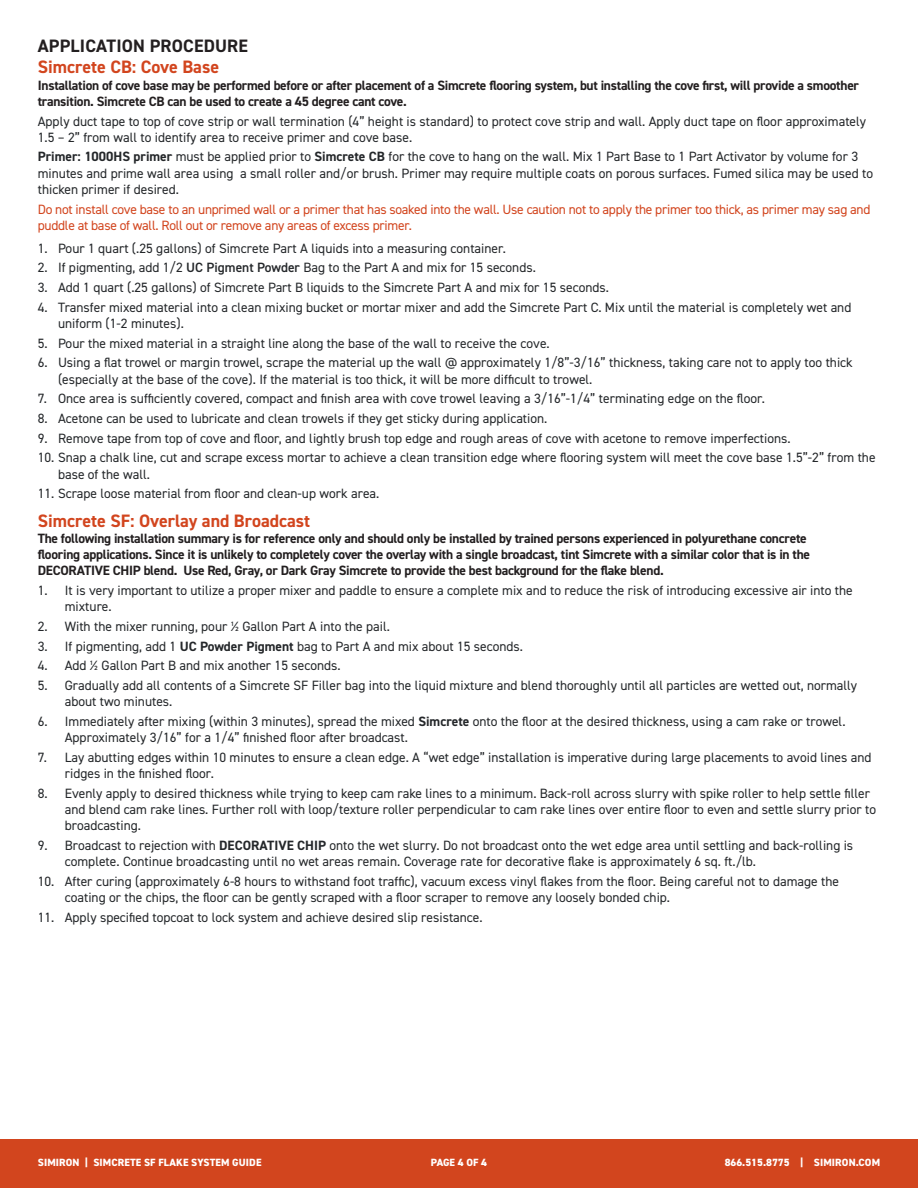
<style>
.page{position:relative;width:918px;height:1188px;background:#fff}
.page>*{position:absolute;margin:0;border:0;box-sizing:border-box;transform-origin:0 0}
.t1{font:700 18px "DIN2014";color:#d2451e}
.t2{font:700 18px "DIN2014";letter-spacing:.01em;color:#231f20}
.t3{font:13.5px/16.2px "DIN2014";color:#24272a}
.t4{font:700 13.5px/16.2px "DIN2014";letter-spacing:-.02em;color:#231f20}
.t5{font:13.5px/16.2px "DIN2014";letter-spacing:-.02em;color:#d2451e}
.t6{font:800 10.5px "DIN2014";letter-spacing:.01em;color:#fff}
.s1{font-weight:700}
.s2{font-weight:600}
</style>
<div class="page">
<div style="left:0;top:1139px;width:918px;height:49px;background:#d2451e"></div>
<h1 class="t2" style="left:38px;top:34px;width:212px">APPLICATION PROCEDURE</h1>
<h1 class="t1" style="left:38px;top:55px;width:183px">Simcrete CB: Cove Base</h1>
<p class="t4" style="left:38px;top:77px;width:823px">Installation of cove base may be performed before or after placement of a Simcrete flooring system, but installing the cove first, will provide a smoother transition. Simcrete CB can be used to create a 45 degree cant cove.</p>
<p class="t3" style="left:38px;top:113px;width:830px">Apply duct tape to top of cove strip or wall termination (4” height is standard) to protect cove strip and wall. Apply duct tape on floor approximately<br>1.5 – 2” from wall to identify area to receive primer and cove base.</p>
<p class="t3" style="left:38px;top:148px;width:837px"><span class="s1">Primer: 1000HS primer</span> must be applied prior to <span class="s1">Simcrete CB</span> for the cove to hang on the wall. Mix 1 Part Base to 1 Part Activator by volume for 3 minutes and prime wall area using a small roller and/or brush. Primer may require multiple coats on porous surfaces. Fumed silica may be used to thicken primer if desired.</p>
<p class="t5" style="left:38px;top:201px;width:834px">Do not install cove base to an unprimed wall or a primer that has soaked into the wall. Use caution not to apply the primer too thick, as primer may sag and puddle at base of wall. Roll out or remove any areas of excess primer.</p>
<p class="t3" style="left:38px;top:240px;width:470px">1. Pour 1 quart (.25 gallons) of Simcrete Part A liquids into a measuring container.</p>
<p class="t3" style="left:38px;top:259px;width:500px">2. If pigmenting, add 1/2 <span class="s2">UC Pigment Powder</span> Bag to the Part A and mix for 15 seconds.</p>
<p class="t3" style="left:38px;top:279px;width:573px">3. Add 1 quart (.25 gallons) of Simcrete Part B liquids to the Simcrete Part A and mix for 15 seconds.</p>
<p class="t3" style="left:58px;top:299px;width:795px;text-indent:-20px">4. Transfer mixed material into a clean mixing bucket or mortar mixer and add the Simcrete Part C. Mix until the material is completely wet and uniform (1-2 minutes).</p>
<p class="t3" style="left:38px;top:335px;width:514px">5. Pour the mixed material in a straight line along the base of the wall to receive the cove.</p>
<p class="t3" style="left:58px;top:354px;width:796px;text-indent:-20px">6. Using a flat trowel or margin trowel, scrape the material up the wall @ approximately 1/8”-3/16” thickness, taking care not to apply too thick (especially at the base of the cove). If the material is too thick, it will be more difficult to trowel.</p>
<p class="t3" style="left:38px;top:390px;width:729px">7. Once area is sufficiently covered, compact and finish area with cove trowel leaving a 3/16”-1/4” terminating edge on the floor.</p>
<p class="t3" style="left:38px;top:410px;width:511px">8. Acetone can be used to lubricate and clean trowels if they get sticky during application.</p>
<p class="t3" style="left:38px;top:430px;width:754px">9. Remove tape from top of cove and floor, and lightly brush top edge and rough areas of cove with acetone to remove imperfections.</p>
<p class="t3" style="left:58px;top:449px;width:819px;text-indent:-20px">10. Snap a chalk line, cut and scrape excess mortar to achieve a clean transition edge where flooring system will meet the cove base 1.5”-2” from the base of the wall.</p>
<p class="t3" style="left:38px;top:485px;width:343px">11. Scrape loose material from floor and clean-up work area.</p>
<h1 class="t1" style="left:38px;top:509px;width:274px">Simcrete SF: Overlay and Broadcast</h1>
<p class="t4" style="left:38px;top:530px;width:774px">The following installation summary is for reference only and should only be installed by trained persons experienced in polyurethane concrete flooring applications. Since it is unlikely to completely cover the overlay with a single broadcast, tint Simcrete with a similar color that is in the<br>DECORATIVE CHIP blend. Use Red, Gray, or Dark Gray Simcrete to provide the best background for the flake blend.</p>
<p class="t3" style="left:65px;top:582px;width:790px;text-indent:-27px">1. It is very important to utilize a proper mixer and paddle to ensure a complete mix and to reduce the risk of introducing excessive air into the mixture.</p>
<p class="t3" style="left:38px;top:618px;width:354px">2. With the mixer running, pour ½ Gallon Part A into the pail.</p>
<p class="t3" style="left:38px;top:638px;width:487px">3. If pigmenting, add 1 <span class="s1">UC Powder Pigment</span> bag to Part A and mix about 15 seconds.</p>
<p class="t3" style="left:38px;top:657px;width:304px">4. Add ½ Gallon Part B and mix another 15 seconds.</p>
<p class="t3" style="left:65px;top:677px;width:794px;text-indent:-27px">5. Gradually add all contents of a Simcrete SF Filler bag into the liquid mixture and blend thoroughly until all particles are wetted out, normally about two minutes.</p>
<p class="t3" style="left:65px;top:713px;width:782px;text-indent:-27px">6. Immediately after mixing (within 3 minutes), spread the mixed <span class="s1">Simcrete</span> onto the floor at the desired thickness, using a cam rake or trowel.<br>Approximately 3/16” for a 1/4” finished floor after broadcast.</p>
<p class="t3" style="left:65px;top:749px;width:808px;text-indent:-27px">7. Lay abutting edges within 10 minutes to ensure a clean edge. A “wet edge” installation is imperative during large placements to avoid lines and ridges in the finished floor.</p>
<p class="t3" style="left:65px;top:785px;width:813px;text-indent:-27px">8. Evenly apply to desired thickness while trying to keep cam rake lines to a minimum. Back-roll across slurry with spike roller to help settle filler and blend cam rake lines. Further roll with loop/texture roller perpendicular to cam rake lines over entire floor to even and settle slurry prior to broadcasting.</p>
<p class="t3" style="left:65px;top:837px;width:790px;text-indent:-27px">9. Broadcast to rejection with <span class="s1">DECORATIVE CHIP</span> onto the wet slurry. Do not broadcast onto the wet edge area until settling and back-rolling is complete. Continue broadcasting until no wet areas remain. Coverage rate for decorative flake is approximately 6 sq. ft./lb.</p>
<p class="t3" style="left:65px;top:873px;width:776px;text-indent:-27px">10. After curing (approximately 6-8 hours to withstand foot traffic), vacuum excess vinyl flakes from the floor. Being careful not to damage the coating or the chips, the floor can be gently scraped with a floor scraper to remove any loosely bonded chip.</p>
<p class="t3" style="left:38px;top:909px;width:446px">11. Apply specified topcoat to lock system and achieve desired slip resistance.</p>
<p class="t6" style="left:38px;top:1156px;width:225px">SIMIRON | SIMCRETE SF FLAKE SYSTEM GUIDE</p>
<p class="t6" style="left:431px;top:1156px;width:58px">PAGE 4 OF 4</p>
<p class="t6" style="left:725px;top:1156px;width:157px">866.515.8775 | SIMIRON.COM</p>
</div>
